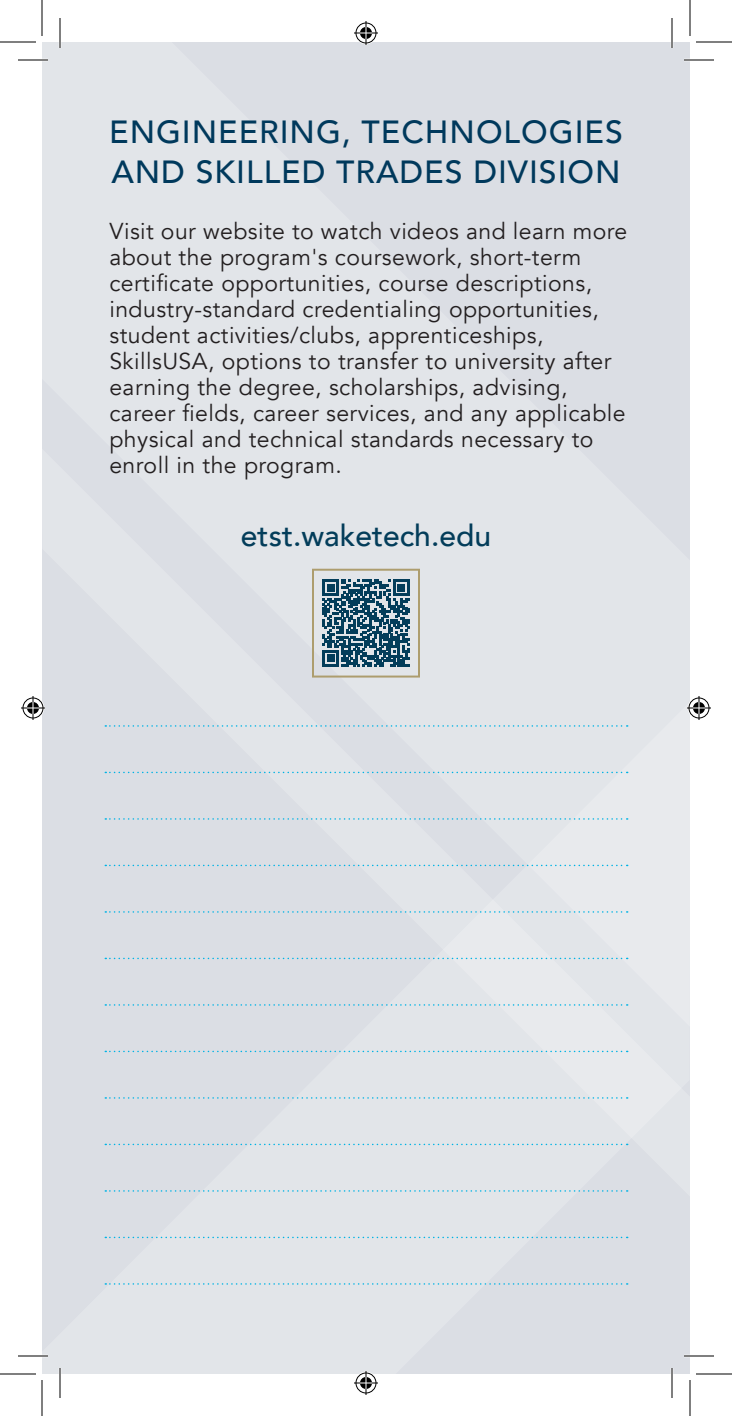
<style>
.page{position:relative;width:732px;height:1416px;background:#fff}
.page>*{position:absolute;margin:0;border:0;box-sizing:border-box;transform-origin:0 0}
.t1{font:500 32px/40px "Avenir";letter-spacing:.03em;color:#00395c}
.t2{font:500 30px "Avenir";color:#033d5a}
.t3{font:23px/26px "Avenir";letter-spacing:.02em;color:#231f20}
</style>
<div class="page">
<div style="left:42px;top:42px;width:648px;height:406px;background:#e2e5e9"></div>
<div style="left:42px;top:448px;width:648px;height:253px;background:#e2e5e9"></div>
<div style="left:42px;top:701px;width:648px;height:673px;background:#e2e5e9"></div>
<svg style="left:322px;top:580px;width:88px;height:87px"></svg>
<div style="left:312px;top:569px;width:108px;height:109px;border:2px solid #ad9d6e"></div>
<svg style="left:105px;top:1283px;width:523px;height:2px"></svg>
<svg style="left:105px;top:1237px;width:523px;height:1px"></svg>
<svg style="left:105px;top:1190px;width:523px;height:2px"></svg>
<svg style="left:105px;top:1144px;width:523px;height:1px"></svg>
<svg style="left:105px;top:1097px;width:523px;height:2px"></svg>
<svg style="left:105px;top:1051px;width:523px;height:1px"></svg>
<svg style="left:105px;top:1004px;width:523px;height:2px"></svg>
<svg style="left:105px;top:958px;width:523px;height:1px"></svg>
<svg style="left:105px;top:911px;width:523px;height:2px"></svg>
<svg style="left:105px;top:865px;width:523px;height:1px"></svg>
<svg style="left:105px;top:818px;width:523px;height:2px"></svg>
<svg style="left:105px;top:772px;width:523px;height:1px"></svg>
<svg style="left:105px;top:725px;width:523px;height:2px"></svg>
<hr style="left:18px;top:59px;width:30px;height:2px;background:#fff">
<hr style="left:684px;top:59px;width:30px;height:2px;background:#fff">
<hr style="left:18px;top:1355px;width:30px;height:2px;background:#fff">
<hr style="left:684px;top:1355px;width:30px;height:2px;background:#fff">
<hr style="left:59px;top:18px;width:2px;height:30px;background:#fff">
<hr style="left:59px;top:1368px;width:2px;height:30px;background:#fff">
<hr style="left:671px;top:18px;width:2px;height:30px;background:#fff">
<hr style="left:671px;top:1368px;width:2px;height:30px;background:#fff">
<hr style="left:18px;top:60px;width:30px;height:1px;background:#000">
<hr style="left:684px;top:60px;width:30px;height:1px;background:#000">
<hr style="left:18px;top:1356px;width:30px;height:1px;background:#000">
<hr style="left:684px;top:1356px;width:30px;height:1px;background:#000">
<hr style="left:60px;top:18px;width:1px;height:30px;background:#000">
<hr style="left:60px;top:1368px;width:1px;height:30px;background:#000">
<hr style="left:672px;top:18px;width:1px;height:30px;background:#000">
<hr style="left:672px;top:1368px;width:1px;height:30px;background:#000">
<hr style="left:0;top:42px;width:36px;height:1px;background:#000">
<hr style="left:696px;top:42px;width:36px;height:1px;background:#000">
<hr style="left:0;top:1374px;width:36px;height:1px;background:#000">
<hr style="left:696px;top:1374px;width:36px;height:1px;background:#000">
<hr style="left:42px;top:0;width:1px;height:36px;background:#000">
<hr style="left:42px;top:1380px;width:1px;height:36px;background:#000">
<hr style="left:690px;top:0;width:1px;height:36px;background:#000">
<hr style="left:690px;top:1380px;width:1px;height:36px;background:#000">
<svg style="left:354px;top:21px;width:24px;height:24px"></svg>
<svg style="left:354px;top:1371px;width:24px;height:24px"></svg>
<svg style="left:21px;top:696px;width:24px;height:24px"></svg>
<svg style="left:687px;top:696px;width:24px;height:24px"></svg>
<h2 class="t1" style="left:109px;top:110px;width:515px">ENGINEERING, TECHNOLOGIES<br>AND SKILLED TRADES DIVISION</h2>
<p class="t3" style="left:109px;top:218px;width:519px">Visit our website to watch videos and learn more about the program's coursework, short-term certificate opportunities, course descriptions, industry-standard credentialing opportunities, student activities/clubs, apprenticeships, SkillsUSA, options to transfer to university after earning the degree, scholarships, advising, career fields, career services, and any applicable physical and technical standards necessary to enroll in the program.</p>
<p class="t2" style="left:241px;top:510px;width:252px">etst.waketech.edu</p>
</div>
